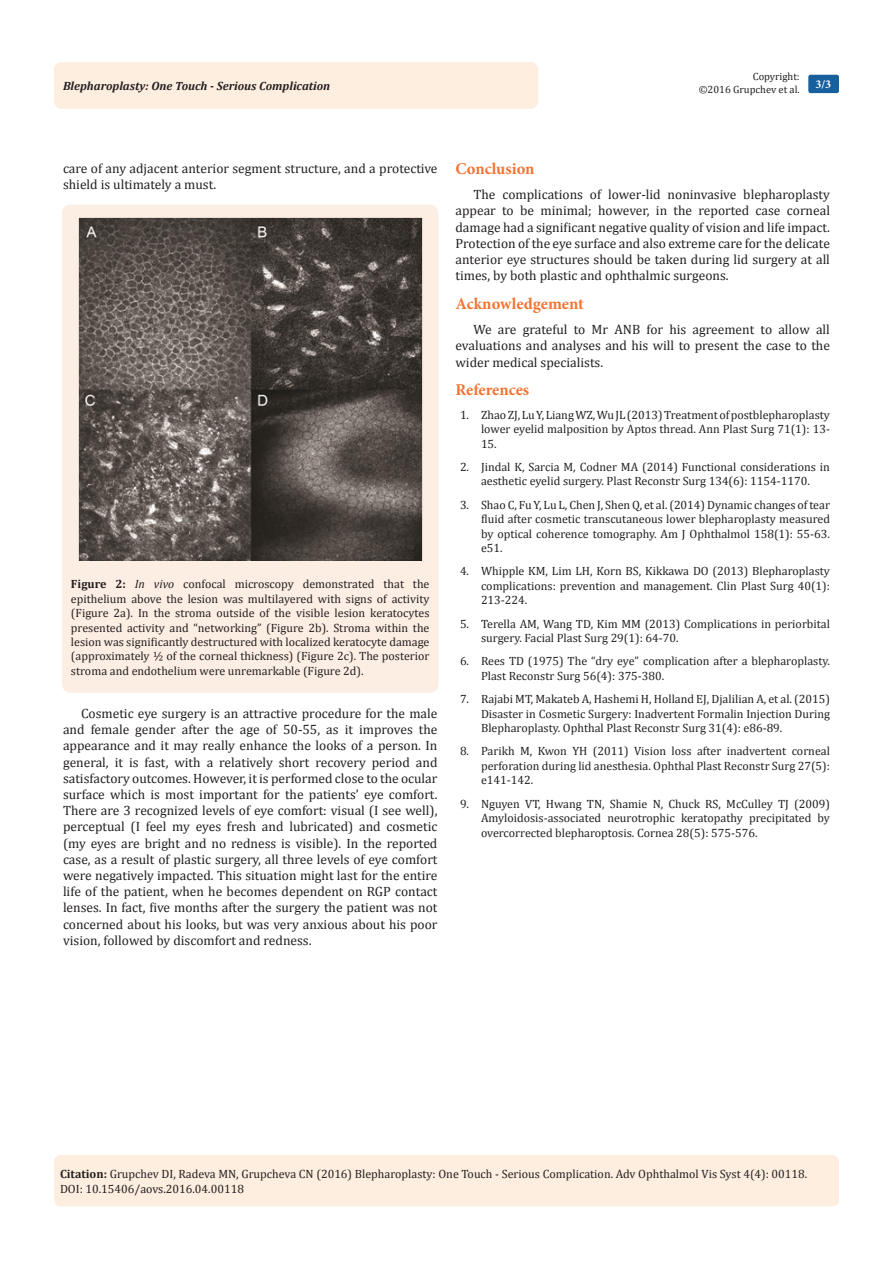
<style>
.page{position:relative;width:893px;height:1263px;background:#fff}
.page>*{position:absolute;margin:0;border:0;box-sizing:border-box;transform-origin:0 0}
.List_Paragraph{font:700 16.5px "Minion Pro";color:#f37331}
.t1{font:13.5px/16.2px "Cambria";color:#231f20;text-align:justify}
.Citation{font:12px/14.4px "Cambria";color:#231f20;text-align:justify}
.t2{font:italic 700 12px "Cambria";color:#231f20}
.t3{font:700 12px "Minion Pro";color:#fff}
.t4{font:10.5px/12.6px "Cambria";color:#231f20;text-align:right}
.s1{font-weight:700}
.s2{font-style:italic}
</style>
<div class="page">
<div style="left:54px;top:62px;width:484px;height:47px;background:#feeee0;border-radius:8px"></div>
<div style="left:808px;top:75px;width:31px;height:18px;background:#18609d;border-radius:2px"></div>
<div style="left:54px;top:1155px;width:785px;height:51px;background:#feeee0;border-radius:7px"></div>
<div style="left:62px;top:205px;width:376px;height:488px;background:#fdeee3;border-radius:9px"></div>
<img style="left:79px;top:217px;width:343px;height:343px">
<p class="t4" style="left:699px;top:70px;width:103px">Copyright:<br>©2016 Grupchev et al.</p>
<p class="t2" style="left:63px;top:78px;width:269px">Blepharoplasty: One Touch - Serious Complication</p>
<p class="t3" style="left:815px;top:76px;width:17px">3/3</p>
<p class="t1" style="left:63px;top:160px;width:376px">care of any adjacent anterior segment structure, and a protective shield is ultimately a must.</p>
<p class="Citation" style="left:71px;top:577px;width:360px"><span class="s1">Figure 2:</span> <span class="s2">In vivo</span> confocal microscopy demonstrated that the epithelium above the lesion was multilayered with signs of activity (Figure 2a). In the stroma outside of the visible lesion keratocytes presented activity and “networking” (Figure 2b). Stroma within the lesion was significantly destructured with localized keratocyte damage (approximately ½ of the corneal thickness) (Figure 2c). The posterior stroma and endothelium were unremarkable (Figure 2d).</p>
<p class="t1" style="left:63px;top:705px;width:376px;text-indent:18px">Cosmetic eye surgery is an attractive procedure for the male and female gender after the age of 50-55, as it improves the appearance and it may really enhance the looks of a person. In general, it is fast, with a relatively short recovery period and satisfactory outcomes. However, it is performed close to the ocular surface which is most important for the patients’ eye comfort.<br>There are 3 recognized levels of eye comfort: visual (I see well), perceptual (I feel my eyes fresh and lubricated) and cosmetic (my eyes are bright and no redness is visible). In the reported case, as a result of plastic surgery, all three levels of eye comfort were negatively impacted. This situation might last for the entire life of the patient, when he becomes dependent on RGP contact lenses. In fact, five months after the surgery the patient was not concerned about his looks, but was very anxious about his poor vision, followed by discomfort and redness.</p>
<p class="List_Paragraph" style="left:455px;top:157px;width:81px">Conclusion</p>
<p class="t1" style="left:455px;top:186px;width:376px;text-indent:18px">The complications of lower-lid noninvasive blepharoplasty appear to be minimal; however, in the reported case corneal damage had a significant negative quality of vision and life impact.<br>Protection of the eye surface and also extreme care for the delicate anterior eye structures should be taken during lid surgery at all times, by both plastic and ophthalmic surgeons.</p>
<p class="List_Paragraph" style="left:455px;top:292px;width:130px">Acknowledgement</p>
<p class="t1" style="left:455px;top:321px;width:376px;text-indent:18px">We are grateful to Mr ANB for his agreement to allow all evaluations and analyses and his will to present the case to the wider medical specialists.</p>
<p class="List_Paragraph" style="left:455px;top:378px;width:75px">References</p>
<p class="Citation" style="left:481px;top:407px;width:350px;text-indent:-21px">1. Zhao ZJ, Lu Y, Liang WZ, Wu JL (2013) Treatment of postblepharoplasty lower eyelid malposition by Aptos thread. Ann Plast Surg 71(1): 13- 15.</p>
<p class="Citation" style="left:460px;top:460px;width:371px;text-align:center">2. Jindal K, Sarcia M, Codner MA (2014) Functional considerations in aesthetic eyelid surgery. Plast Reconstr Surg 134(6): 1154-1170.</p>
<p class="Citation" style="left:481px;top:497px;width:350px;text-indent:-21px">3. Shao C, Fu Y, Lu L, Chen J, Shen Q, et al. (2014) Dynamic changes of tear fluid after cosmetic transcutaneous lower blepharoplasty measured by optical coherence tomography. Am J Ophthalmol 158(1): 55-63. e51.</p>
<p class="Citation" style="left:481px;top:564px;width:350px;text-indent:-21px">4. Whipple KM, Lim LH, Korn BS, Kikkawa DO (2013) Blepharoplasty complications: prevention and management. Clin Plast Surg 40(1):<br>213-224.</p>
<p class="Citation" style="left:481px;top:616px;width:350px;text-indent:-21px">5. Terella AM, Wang TD, Kim MM (2013) Complications in periorbital surgery. Facial Plast Surg 29(1): 64-70.</p>
<p class="Citation" style="left:481px;top:654px;width:350px;text-indent:-21px">6. Rees TD (1975) The “dry eye” complication after a blepharoplasty.<br>Plast Reconstr Surg 56(4): 375-380.</p>
<p class="Citation" style="left:481px;top:692px;width:350px;text-indent:-21px">7. Rajabi MT, Makateb A, Hashemi H, Holland EJ, Djalilian A, et al. (2015)<br>Disaster in Cosmetic Surgery: Inadvertent Formalin Injection During Blepharoplasty. Ophthal Plast Reconstr Surg 31(4): e86-89.</p>
<p class="Citation" style="left:481px;top:744px;width:350px;text-indent:-21px">8. Parikh M, Kwon YH (2011) Vision loss after inadvertent corneal perforation during lid anesthesia. Ophthal Plast Reconstr Surg 27(5): e141-142.</p>
<p class="Citation" style="left:481px;top:796px;width:350px;text-indent:-21px">9. Nguyen VT, Hwang TN, Shamie N, Chuck RS, McCulley TJ (2009)<br>Amyloidosis-associated neurotrophic keratopathy precipitated by overcorrected blepharoptosis. Cornea 28(5): 575-576.</p>
<p class="Citation" style="left:60px;top:1167px;width:749px"><span class="s1">Citation:</span> Grupchev DI, Radeva MN, Grupcheva CN (2016) Blepharoplasty: One Touch - Serious Complication. Adv Ophthalmol Vis Syst 4(4): 00118.<br>DOI: 10.15406/aovs.2016.04.00118</p>
</div>
